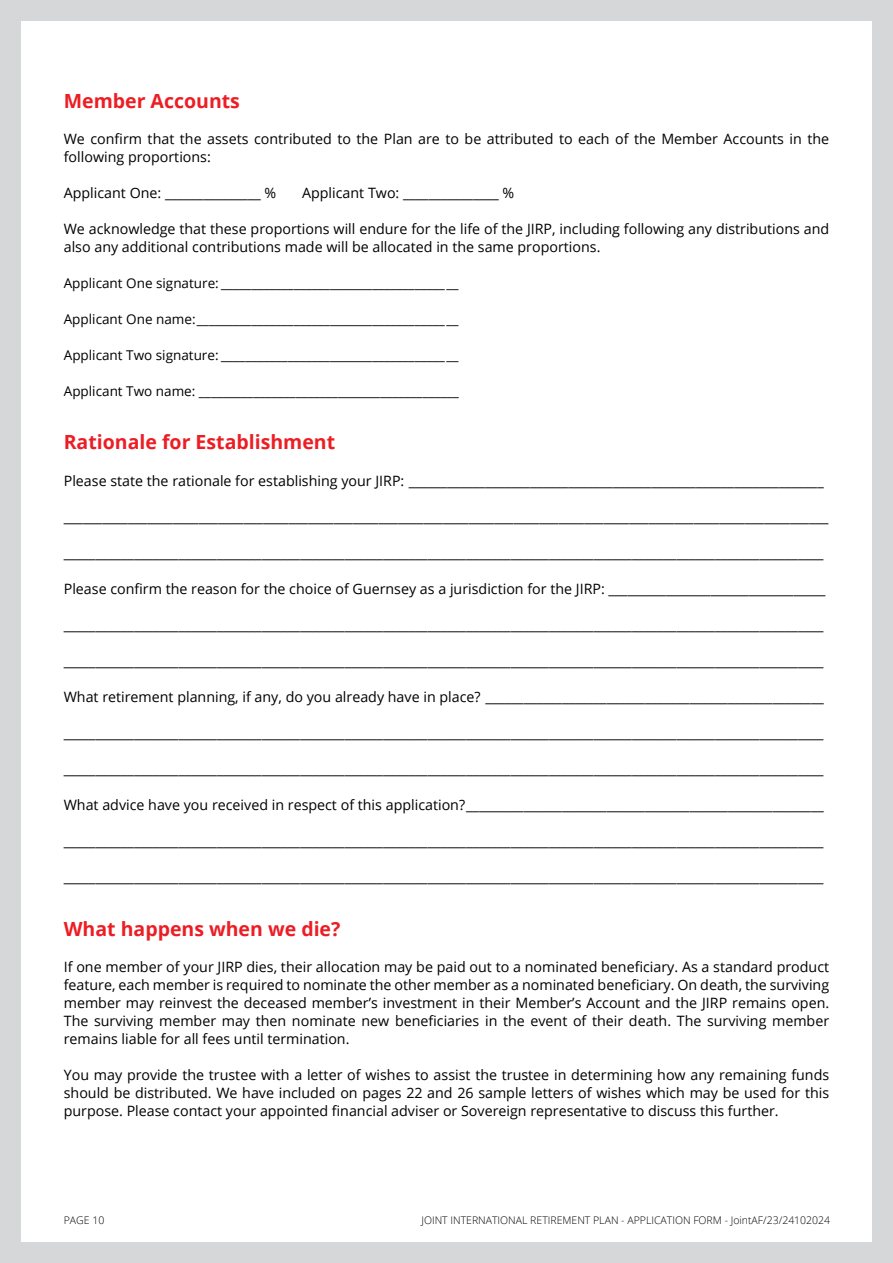
<style>
.page{position:relative;width:893px;height:1263px;background:#d5d7d8}
.page>*{position:absolute;margin:0;border:0;box-sizing:border-box;transform-origin:0 0}
.t1{font:700 19.5px "Open Sans";color:#ed1d24}
.t2{font:14.25px/18px "Open Sans";color:#000}
.t3{font:13.5px "Open Sans";color:#000}
.t4{font:300 10.5px "Open Sans";color:#000}
</style>
<div class="page">
<div style="left:21px;top:21px;width:851px;height:1221px;background:#fff"></div>
<h1 class="t1" style="left:64px;top:87px;width:178px">Member Accounts</h1>
<p class="t2" style="left:64px;top:129px;width:767px">We confirm that the assets contributed to the Plan are to be attributed to each of the Member Accounts in the following proportions:</p>
<p class="t2" style="left:64px;top:183px;width:214px">Applicant One: _______________ %</p>
<p class="t2" style="left:302px;top:183px;width:214px">Applicant Two: _______________ %</p>
<p class="t2" style="left:64px;top:219px;width:767px">We acknowledge that these proportions will endure for the life of the JIRP, including following any distributions and also any additional contributions made will be allocated in the same proportions.</p>
<p class="t3" style="left:64px;top:274px;width:396px">Applicant One signature: _____________________________________ __</p>
<p class="t3" style="left:64px;top:310px;width:396px">Applicant One name:_________________________________________ __</p>
<p class="t3" style="left:64px;top:346px;width:396px">Applicant Two signature: _____________________________________ __</p>
<p class="t3" style="left:64px;top:382px;width:397px">Applicant Two name: ___________________________________________</p>
<h1 class="t1" style="left:64px;top:428px;width:273px">Rationale for Establishment</h1>
<p class="t2" style="left:64px;top:471px;width:761px">Please state the rationale for establishing your JIRP: _________________________________________________________________</p>
<p class="t2" style="left:64px;top:507px;width:766px">_______________________________________________________________________________________________________________________</p>
<p class="t2" style="left:64px;top:543px;width:761px">_______________________________________________________________________________________________________________________</p>
<p class="t2" style="left:64px;top:579px;width:763px">Please confirm the reason for the choice of Guernsey as a jurisdiction for the JIRP: __________________________________</p>
<p class="t2" style="left:64px;top:615px;width:761px">_______________________________________________________________________________________________________________________</p>
<p class="t2" style="left:64px;top:651px;width:761px">_______________________________________________________________________________________________________________________</p>
<p class="t2" style="left:64px;top:687px;width:761px">What retirement planning, if any, do you already have in place? _____________________________________________________</p>
<p class="t2" style="left:64px;top:723px;width:761px">_______________________________________________________________________________________________________________________</p>
<p class="t2" style="left:64px;top:759px;width:761px">_______________________________________________________________________________________________________________________</p>
<p class="t2" style="left:64px;top:795px;width:761px">What advice have you received in respect of this application?________________________________________________________</p>
<p class="t2" style="left:64px;top:831px;width:761px">_______________________________________________________________________________________________________________________</p>
<p class="t2" style="left:64px;top:867px;width:761px">_______________________________________________________________________________________________________________________</p>
<h1 class="t1" style="left:64px;top:915px;width:278px">What happens when we die?</h1>
<p class="t2" style="left:64px;top:957px;width:767px;text-align:justify">If one member of your JIRP dies, their allocation may be paid out to a nominated beneficiary. As a standard product feature, each member is required to nominate the other member as a nominated beneficiary. On death, the surviving member may reinvest the deceased member’s investment in their Member’s Account and the JIRP remains open.<br>The surviving member may then nominate new beneficiaries in the event of their death. The surviving member remains liable for all fees until termination.</p>
<p class="t2" style="left:64px;top:1065px;width:767px;text-align:justify">You may provide the trustee with a letter of wishes to assist the trustee in determining how any remaining funds should be distributed. We have included on pages 22 and 26 sample letters of wishes which may be used for this purpose. Please contact your appointed financial adviser or Sovereign representative to discuss this further.</p>
<p class="t4" style="left:64px;top:1213px;width:42px">PAGE 10</p>
<p class="t4" style="left:421px;top:1213px;width:410px">JOINT INTERNATIONAL RETIREMENT PLAN - APPLICATION FORM - JointAF/23/24102024</p>
</div>
